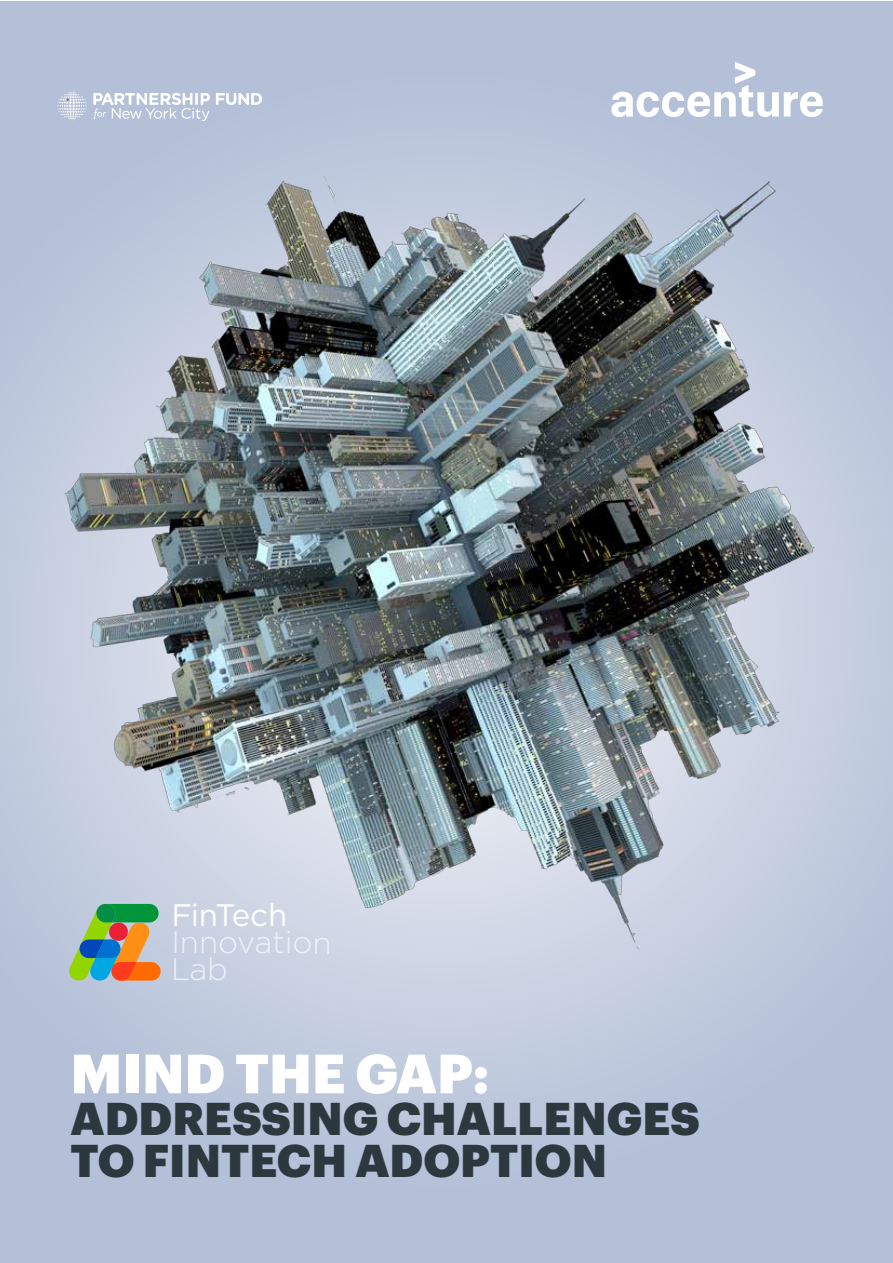
<style>
.page{position:relative;width:893px;height:1263px;background:#fff}
.page>*{position:absolute;margin:0;border:0;box-sizing:border-box;transform-origin:0 0}
.t1{font:900 54px "Graphik";color:#fff}
.t2{font:900 45px/42px "Graphik";color:#2c373e}
.t3{font:300 31.2px/26.8px "Gotham";letter-spacing:-.005em;color:rgb(255 255 255/.7)}
.t4{font:31.2px "Gotham";letter-spacing:-.025em;color:#fff}
</style>
<div class="page">
<div style="left:0;top:2px;width:893px;height:1261px;background:linear-gradient(to bottom,#b8c3da,#bbc6db)"></div>
<img style="left:10px;top:127px;width:868px;height:868px">
<svg style="left:69px;top:904px;width:92px;height:76px;background:#8e9b71"></svg>
<svg style="left:611px;top:59px;width:212px;height:58px"></svg>
<svg style="left:216px;top:93px;width:46px;height:12px"></svg>
<svg style="left:93px;top:93px;width:117px;height:28px"></svg>
<svg style="left:57px;top:91px;width:30px;height:29px"></svg>
<p class="t4" style="left:172px;top:895px;width:117px">FinTech</p>
<p class="t3" style="left:171px;top:928px;width:162px">Innovation<br>Lab</p>
<p class="t1" style="left:71px;top:1031px;width:420px">MIND THE GAP:</p>
<p class="t2" style="left:71px;top:1094px;width:631px">ADDRESSING CHALLENGES<br>TO FINTECH ADOPTION</p>
</div>
